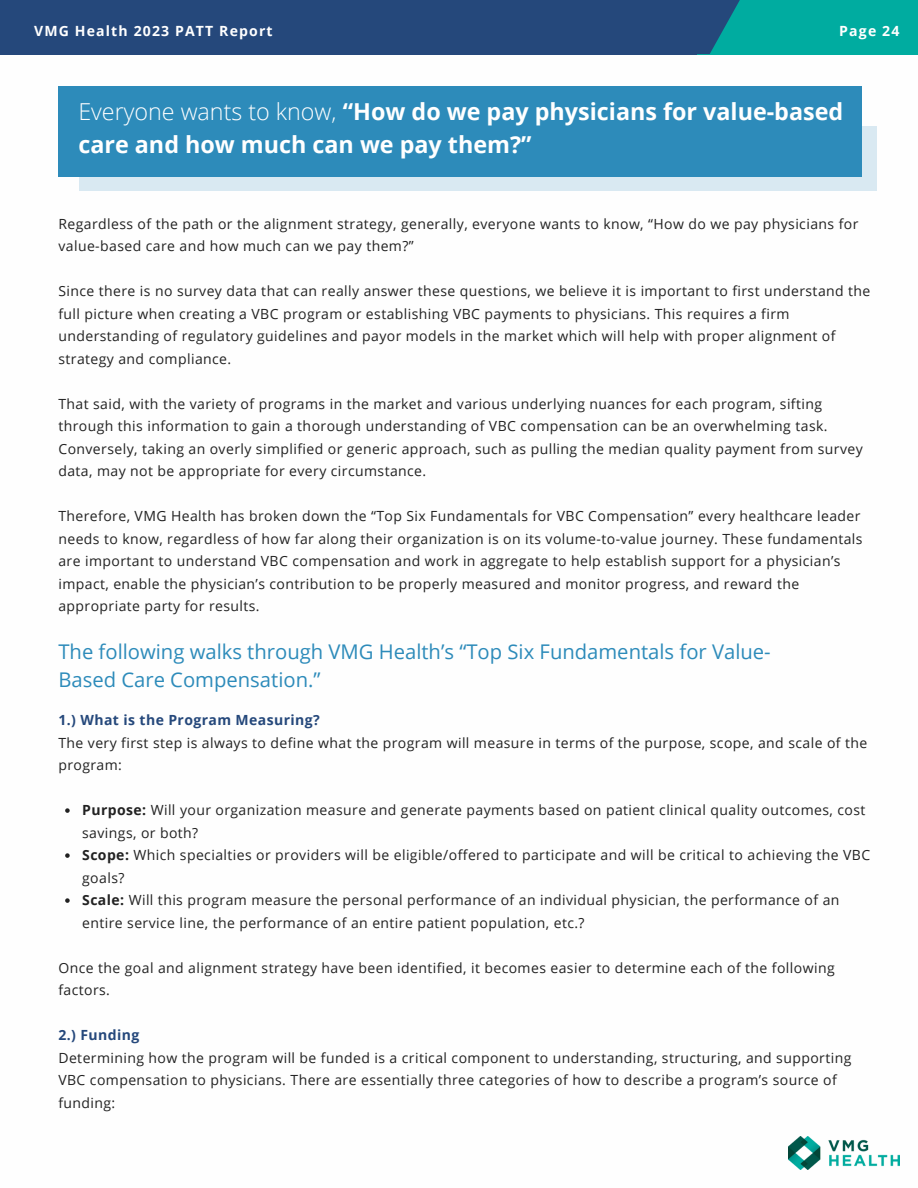
<style>
.page{position:relative;width:918px;height:1188px;background:#fff}
.page>*{position:absolute;margin:0;border:0;box-sizing:border-box;transform-origin:0 0}
.t1{font:700 23.4px/32.7px "Open Sans";color:#fff}
.t2{font:20.25px/28.2px "Open Sans";color:#2d8bba}
.t3{font:700 14.1px "Open Sans";letter-spacing:.08em;color:#fff}
.t4{font:13.95px/22.5px "Open Sans";letter-spacing:.03em;color:#222}
.t5{font:700 13.95px "Open Sans";letter-spacing:.03em;color:#25487b}
.s1{font-weight:300}
.s2{font-weight:700}
</style>
<div class="page">
<div style="left:0;top:0;width:918px;height:54px;background:#00aca0"></div>
<svg style="left:696px;top:0;width:44px;height:54px"></svg>
<div style="left:0;top:0;width:696px;height:54px;background:#25487b"></div>
<svg style="left:65px;top:808px;width:5px;height:5px"></svg>
<svg style="left:65px;top:853px;width:5px;height:5px"></svg>
<svg style="left:65px;top:898px;width:5px;height:5px"></svg>
<div style="left:58px;top:86px;width:804px;height:91px;background:#2d8bba"></div>
<svg style="left:80px;top:126px;width:797px;height:64px"></svg>
<img style="left:788px;top:1136px;width:112px;height:34px">
<p class="t3" style="left:34px;top:21px;width:240px">VMG Health 2023 PATT Report</p>
<p class="t3" style="left:839px;top:21px;width:62px">Page 24</p>
<p class="t1" style="left:78px;top:95px;width:766px"><span class="s1">Everyone wants to know,</span> “How do we pay physicians for value-based care and how much can we pay them?”</p>
<p class="t4" style="left:58px;top:212px;width:802px">Regardless of the path or the alignment strategy, generally, everyone wants to know, “How do we pay physicians for value-based care and how much can we pay them?”</p>
<p class="t4" style="left:58px;top:280px;width:814px">Since there is no survey data that can really answer these questions, we believe it is important to first understand the full picture when creating a VBC program or establishing VBC payments to physicians. This requires a firm understanding of regulatory guidelines and payor models in the market which will help with proper alignment of strategy and compliance.</p>
<p class="t4" style="left:58px;top:392px;width:806px">That said, with the variety of programs in the market and various underlying nuances for each program, sifting through this information to gain a thorough understanding of VBC compensation can be an overwhelming task.<br>Conversely, taking an overly simplified or generic approach, such as pulling the median quality payment from survey data, may not be appropriate for every circumstance.</p>
<p class="t4" style="left:58px;top:505px;width:806px">Therefore, VMG Health has broken down the “Top Six Fundamentals for VBC Compensation” every healthcare leader needs to know, regardless of how far along their organization is on its volume-to-value journey. These fundamentals are important to understand VBC compensation and work in aggregate to help establish support for a physician’s impact, enable the physician’s contribution to be properly measured and monitor progress, and reward the appropriate party for results.</p>
<p class="t2" style="left:58px;top:637px;width:714px">The following walks through VMG Health’s “Top Six Fundamentals for Value-<br>Based Care Compensation.”</p>
<p class="t5" style="left:58px;top:710px;width:263px">1.) What is the Program Measuring?</p>
<p class="t4" style="left:58px;top:731px;width:810px">The very first step is always to define what the program will measure in terms of the purpose, scope, and scale of the program:</p>
<p class="t4" style="left:82px;top:798px;width:785px"><span class="s2">Purpose:</span> Will your organization measure and generate payments based on patient clinical quality outcomes, cost savings, or both?</p>
<p class="t4" style="left:82px;top:843px;width:790px"><span class="s2">Scope:</span> Which specialties or providers will be eligible/offered to participate and will be critical to achieving the VBC goals?</p>
<p class="t4" style="left:82px;top:888px;width:759px"><span class="s2">Scale:</span> Will this program measure the personal performance of an individual physician, the performance of an entire service line, the performance of an entire patient population, etc.?</p>
<p class="t4" style="left:58px;top:956px;width:778px">Once the goal and alignment strategy have been identified, it becomes easier to determine each of the following factors.</p>
<p class="t5" style="left:58px;top:1025px;width:82px">2.) Funding</p>
<p class="t4" style="left:58px;top:1046px;width:794px">Determining how the program will be funded is a critical component to understanding, structuring, and supporting<br>VBC compensation to physicians. There are essentially three categories of how to describe a program’s source of funding:</p>
</div>
